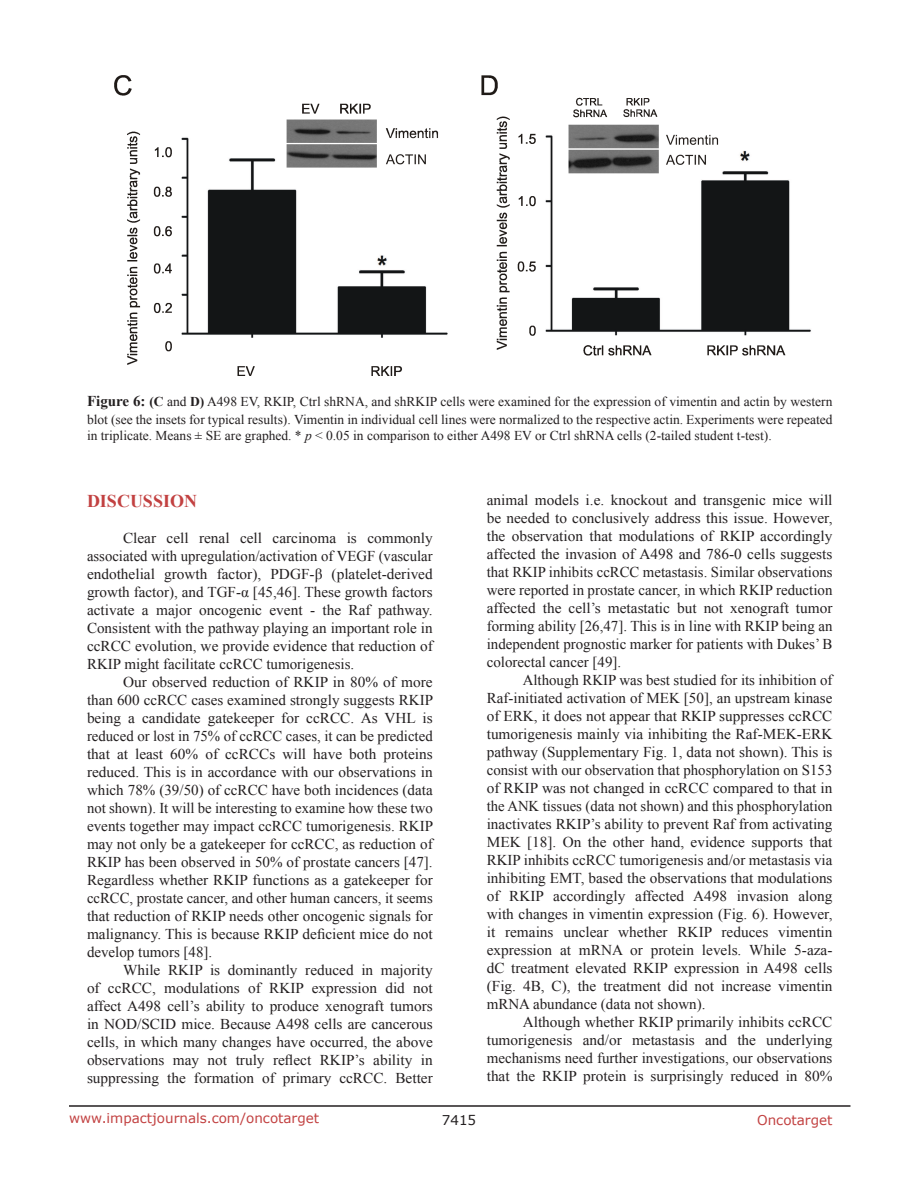
<style>
.page{position:relative;width:918px;height:1188px;background:#fff}
.page>*{position:absolute;margin:0;border:0;box-sizing:border-box;transform-origin:0 0}
.Heading{font:700 18px "Times New Roman";color:#c24141}
.BodyText{font:15px/18px "Times New Roman";color:#231f20;text-align:justify}
.FigureText{font:13.5px/18px "Times New Roman";color:#231f20}
.t1{font:13.5px "Verdana";color:#c24141}
.t2{font:13.5px "Verdana";color:#231f20}
.s1{font-weight:700;font-size:15px}
.s2{font-weight:700}
.s3{font-style:italic}
</style>
<div class="page">
<hr style="left:69px;top:1105px;width:781px;height:2px;background:#231f20">
<img style="left:114px;top:75px;width:697px;height:301px">
<p class="FigureText" style="left:87px;top:392px;width:747px"><span class="s1">Figure 6:</span> <span class="s2">(C</span> and <span class="s2">D)</span> A498 EV, RKIP, Ctrl shRNA, and shRKIP cells were examined for the expression of vimentin and actin by western blot (see the insets for typical results). Vimentin in individual cell lines were normalized to the respective actin. Experiments were repeated</p>
<p class="FigureText" style="left:87px;top:426px;width:686px">in triplicate. Means ± SE are graphed. * <span class="s3">p</span> &lt; 0.05 in comparison to either A498 EV or Ctrl shRNA cells (2-tailed student t-test).</p>
<p class="Heading" style="left:87px;top:489px;width:112px">DISCUSSION</p>
<p class="BodyText" style="left:87px;top:529px;width:347px;text-indent:36px">Clear cell renal cell carcinoma is commonly associated with upregulation/activation of VEGF (vascular endothelial growth factor), PDGF-β (platelet-derived growth factor), and TGF-α [45,46]. These growth factors activate a major oncogenic event - the Raf pathway.<br>Consistent with the pathway playing an important role in ccRCC evolution, we provide evidence that reduction of RKIP might facilitate ccRCC tumorigenesis.</p>
<p class="BodyText" style="left:87px;top:673px;width:348px;text-indent:36px">Our observed reduction of RKIP in 80% of more than 600 ccRCC cases examined strongly suggests RKIP being a candidate gatekeeper for ccRCC. As VHL is reduced or lost in 75% of ccRCC cases, it can be predicted that at least 60% of ccRCCs will have both proteins reduced. This is in accordance with our observations in which 78% (39/50) of ccRCC have both incidences (data not shown). It will be interesting to examine how these two events together may impact ccRCC tumorigenesis. RKIP may not only be a gatekeeper for ccRCC, as reduction of RKIP has been observed in 50% of prostate cancers [47].<br>Regardless whether RKIP functions as a gatekeeper for ccRCC, prostate cancer, and other human cancers, it seems that reduction of RKIP needs other oncogenic signals for malignancy. This is because RKIP deficient mice do not develop tumors [48].</p>
<p class="BodyText" style="left:87px;top:961px;width:347px;text-indent:36px">While RKIP is dominantly reduced in majority of ccRCC, modulations of RKIP expression did not affect A498 cell’s ability to produce xenograft tumors in NOD/SCID mice. Because A498 cells are cancerous cells, in which many changes have occurred, the above observations may not truly reflect RKIP’s ability in suppressing the formation of primary ccRCC. Better</p>
<p class="BodyText" style="left:487px;top:491px;width:347px">animal models i.e. knockout and transgenic mice will be needed to conclusively address this issue. However, the observation that modulations of RKIP accordingly affected the invasion of A498 and 786-0 cells suggests that RKIP inhibits ccRCC metastasis. Similar observations were reported in prostate cancer, in which RKIP reduction affected the cell’s metastatic but not xenograft tumor forming ability [26,47]. This is in line with RKIP being an independent prognostic marker for patients with Dukes’ B colorectal cancer [49].</p>
<p class="BodyText" style="left:487px;top:671px;width:347px;text-indent:36px">Although RKIP was best studied for its inhibition of Raf-initiated activation of MEK [50], an upstream kinase of ERK, it does not appear that RKIP suppresses ccRCC tumorigenesis mainly via inhibiting the Raf-MEK-ERK pathway (Supplementary Fig. 1, data not shown). This is consist with our observation that phosphorylation on S153 of RKIP was not changed in ccRCC compared to that in the ANK tissues (data not shown) and this phosphorylation inactivates RKIP’s ability to prevent Raf from activating MEK [18]. On the other hand, evidence supports that RKIP inhibits ccRCC tumorigenesis and/or metastasis via inhibiting EMT, based the observations that modulations of RKIP accordingly affected A498 invasion along with changes in vimentin expression (Fig. 6). However, it remains unclear whether RKIP reduces vimentin expression at mRNA or protein levels. While 5-aza&shy;dC treatment elevated RKIP expression in A498 cells (Fig. 4B, C), the treatment did not increase vimentin mRNA abundance (data not shown).</p>
<p class="BodyText" style="left:487px;top:1013px;width:347px;text-indent:36px">Although whether RKIP primarily inhibits ccRCC tumorigenesis and/or metastasis and the underlying mechanisms need further investigations, our observations that the RKIP protein is surprisingly reduced in 80%</p>
<p class="t1" style="left:69px;top:1109px;width:252px">www.impactjournals.com/oncotarget</p>
<p class="t2" style="left:442px;top:1111px;width:36px">7415</p>
<p class="t1" style="left:757px;top:1111px;width:77px">Oncotarget</p>
</div>
